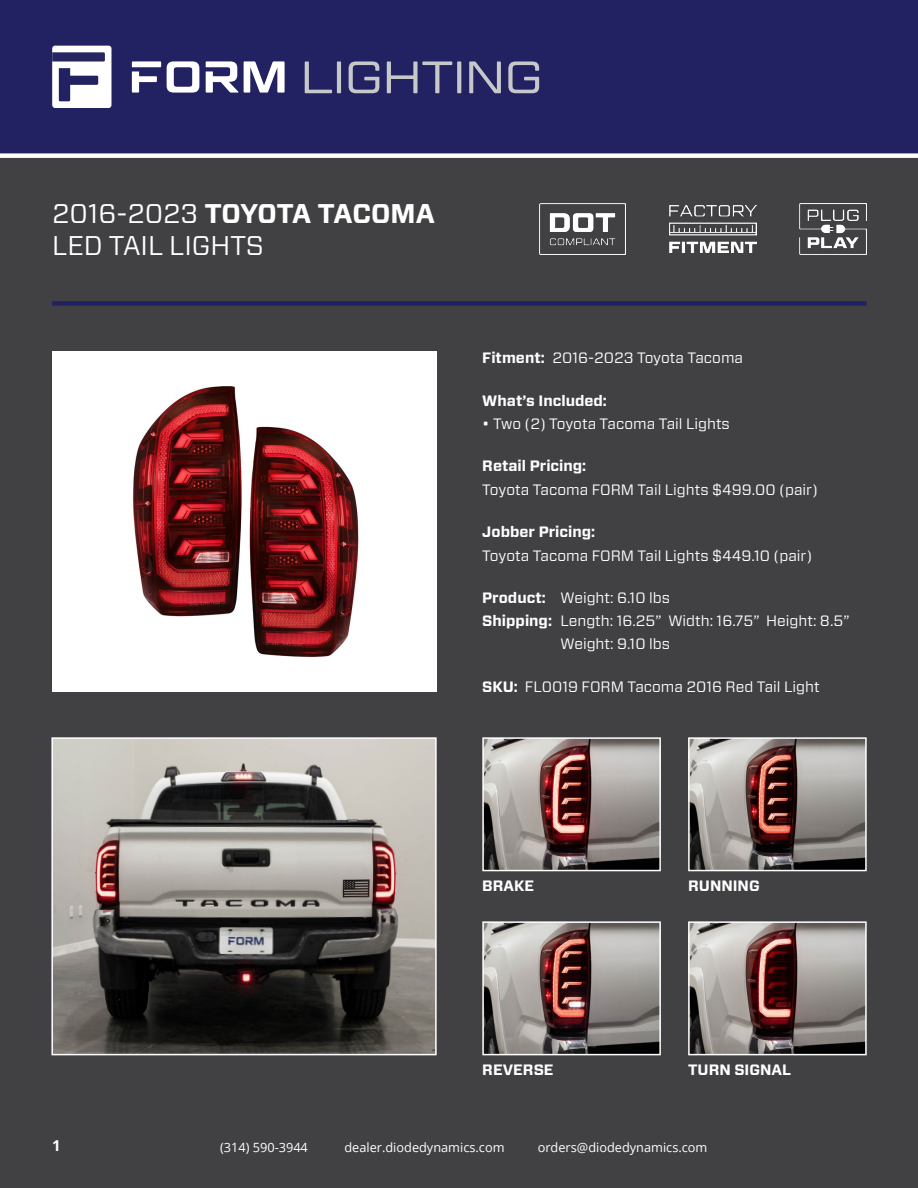
<style>
.page{position:relative;width:918px;height:1188px;background:#414042}
.page>*{position:absolute;margin:0;border:0;box-sizing:border-box;transform-origin:0 0}
.t1{font:27px/32.4px "Forza";color:#fff}
.t2{font:15px/23.2px "Forza";color:#fff}
.t3{font:700 15px "Forza";color:#fff}
.t4{font:700 15px "Open Sans";color:#fff}
.t5{font:12.75px "Open Sans";color:#fff}
.s1{font-weight:700}
</style>
<div class="page">
<img style="left:691px;top:924px;width:173px;height:128px">
<div style="left:688px;top:921px;width:179px;height:134px;border:2px solid #fff"></div>
<img style="left:485px;top:924px;width:173px;height:128px">
<div style="left:482px;top:921px;width:179px;height:134px;border:2px solid #fff"></div>
<img style="left:691px;top:740px;width:173px;height:128px">
<div style="left:688px;top:737px;width:179px;height:134px;border:2px solid #fff"></div>
<img style="left:485px;top:740px;width:173px;height:128px">
<div style="left:482px;top:737px;width:179px;height:134px;border:2px solid #fff"></div>
<img style="left:539px;top:203px;width:87px;height:52px">
<img style="left:669px;top:206px;width:87px;height:47px">
<img style="left:800px;top:203px;width:67px;height:52px">
<div style="left:0;top:0;width:918px;height:153px;background:#222262"></div>
<div style="left:0;top:153px;width:918px;height:5px;background:#fff"></div>
<svg style="left:167px;top:61px;width:32px;height:32px"></svg>
<svg style="left:132px;top:61px;width:29px;height:32px"></svg>
<svg style="left:206px;top:61px;width:79px;height:32px"></svg>
<div style="left:52px;top:46px;width:59px;height:62px;background:#fff;border-radius:3px"></div>
<svg style="left:59px;top:68px;width:39px;height:33px"></svg>
<svg style="left:52px;top:52px;width:53px;height:10px"></svg>
<svg style="left:305px;top:61px;width:27px;height:32px"></svg>
<hr style="left:337px;top:61px;width:4px;height:32px;background:#c7c8ca">
<svg style="left:349px;top:61px;width:30px;height:32px"></svg>
<svg style="left:387px;top:61px;width:65px;height:32px"></svg>
<svg style="left:457px;top:61px;width:4px;height:32px"></svg>
<svg style="left:469px;top:61px;width:32px;height:32px"></svg>
<svg style="left:508px;top:61px;width:31px;height:32px"></svg>
<div style="left:52px;top:351px;width:385px;height:341px;background:#fff"></div>
<img style="left:133px;top:386px;width:226px;height:271px">
<div style="left:52px;top:301px;width:815px;height:5px;background:#222262"></div>
<img style="left:54px;top:740px;width:380px;height:312px">
<div style="left:51px;top:737px;width:386px;height:318px;border:2px solid #fff"></div>
<h1 class="t1" style="left:52px;top:197px;width:384px">2016-2023 <span class="s1">TOYOTA TACOMA<br></span>LED TAIL LIGHTS</h1>
<p class="t2" style="left:482px;top:346px;width:262px"><span class="s1">Fitment:</span> 2016-2023 Toyota Tacoma</p>
<p class="t3" style="left:482px;top:390px;width:126px">What’s Included:</p>
<p class="t2" style="left:482px;top:412px;width:249px">• Two (2) Toyota Tacoma Tail Lights</p>
<p class="t3" style="left:482px;top:456px;width:105px">Retail Pricing:</p>
<p class="t2" style="left:482px;top:478px;width:337px">Toyota Tacoma FORM Tail Lights $499.00 (pair)</p>
<p class="t3" style="left:482px;top:522px;width:114px">Jobber Pricing:</p>
<p class="t2" style="left:482px;top:544px;width:331px">Toyota Tacoma FORM Tail Lights $449.10 (pair)</p>
<p class="t2" style="left:560px;top:586px;width:291px;text-indent:-78px"><span class="s1">Product:</span> Weight: 6.10 lbs<br>Length: 16.25” Width: 16.75” Height: 8.5”<br>Weight: 9.10 lbs</p>
<p class="t3" style="left:482px;top:611px;width:71px">Shipping:</p>
<p class="t2" style="left:482px;top:675px;width:339px"><span class="s1">SKU:</span> FL0019 FORM Tacoma 2016 Red Tail Light</p>
<p class="t3" style="left:482px;top:876px;width:53px">BRAKE</p>
<p class="t3" style="left:688px;top:876px;width:73px">RUNNING</p>
<p class="t3" style="left:482px;top:1060px;width:73px">REVERSE</p>
<p class="t3" style="left:688px;top:1060px;width:104px">TURN SIGNAL</p>
<p class="t4" style="left:52px;top:1135px;width:10px">1</p>
<p class="t5" style="left:220px;top:1139px;width:89px">(314) 590-3944</p>
<p class="t5" style="left:344px;top:1139px;width:162px">dealer.diodedynamics.com</p>
<p class="t5" style="left:538px;top:1139px;width:171px">orders@diodedynamics.com</p>
</div>
